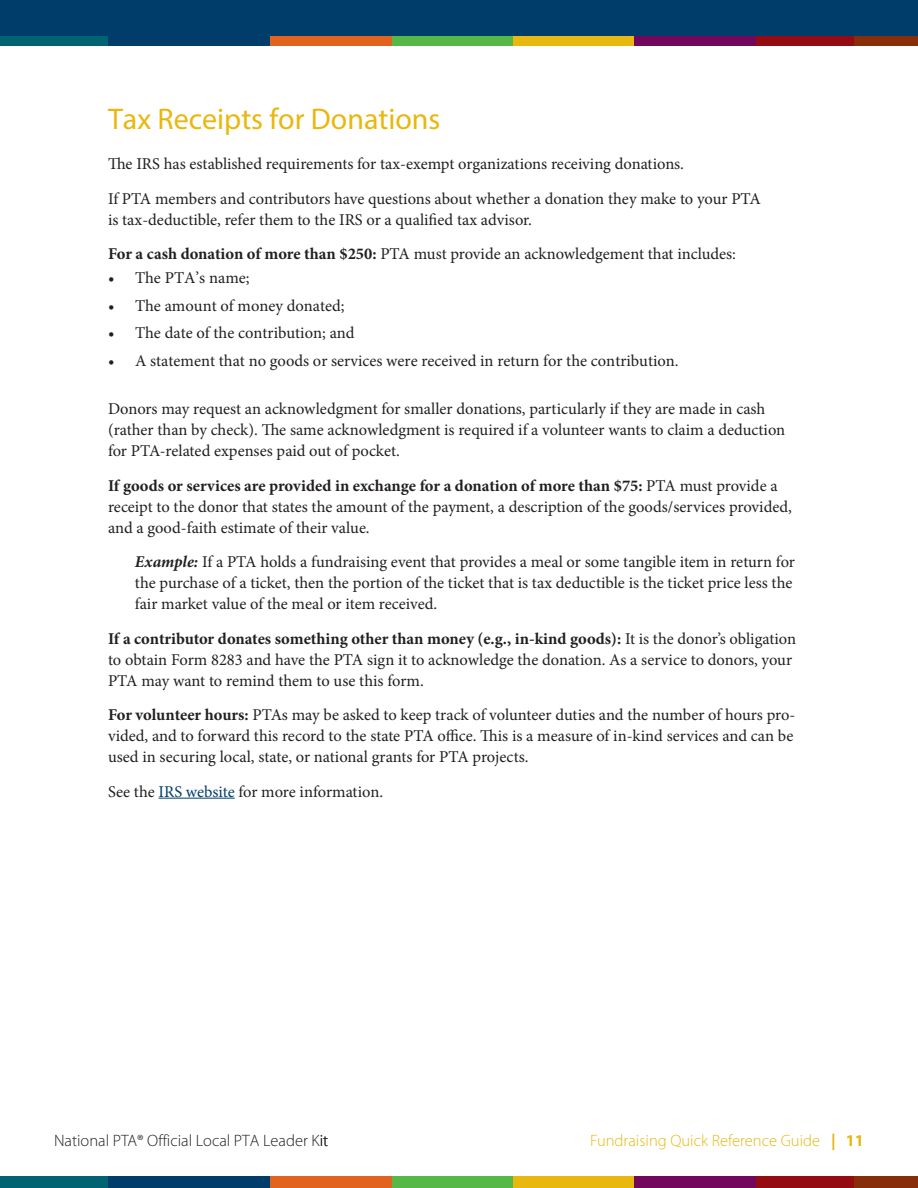
<style>
.page{position:relative;width:918px;height:1188px;background:#fff}
.page>*{position:absolute;margin:0;border:0;box-sizing:border-box;transform-origin:0 0}
.body{font:30px "Myriad Pro";color:#e8b80e}
.body-2{font:16.5px/21px "Minion Pro";color:#231f20}
.body-Example{font:16.5px/21px "Minion Pro";color:#231f20}
.t1{font:300 16.5px "Myriad Pro";color:#231f20}
.t2{font:300 16.5px "Myriad Pro";color:#e8b80e}
.s1{font-weight:700}
.s2{font-weight:700;font-style:italic}
.s3{color:#003d6a}
</style>
<div class="page">
<div style="left:0;top:0;width:295px;height:46px;background:#003d6a"></div>
<div style="left:368px;top:0;width:145px;height:46px;background:#56b947"></div>
<div style="left:270px;top:0;width:122px;height:46px;background:#e1631e"></div>
<div style="left:513px;top:0;width:121px;height:46px;background:#e8b80e"></div>
<div style="left:634px;top:0;width:122px;height:46px;background:#73075e"></div>
<div style="left:756px;top:0;width:122px;height:46px;background:#940c12"></div>
<div style="left:854px;top:0;width:64px;height:46px;background:#882d09"></div>
<div style="left:0;top:0;width:108px;height:46px;background:#006372"></div>
<div style="left:270px;top:0;width:648px;height:36px;background:#003d6a"></div>
<div style="left:0;top:0;width:295px;height:36px;background:#003d6a"></div>
<div style="left:72px;top:1176px;width:213px;height:12px;background:#003d6a"></div>
<div style="left:368px;top:1176px;width:145px;height:12px;background:#56b947"></div>
<div style="left:270px;top:1176px;width:122px;height:12px;background:#e1631e"></div>
<div style="left:513px;top:1176px;width:121px;height:12px;background:#e8b80e"></div>
<div style="left:634px;top:1176px;width:122px;height:12px;background:#73075e"></div>
<div style="left:756px;top:1176px;width:122px;height:12px;background:#940c12"></div>
<div style="left:854px;top:1176px;width:64px;height:12px;background:#882d09"></div>
<div style="left:0;top:1176px;width:108px;height:12px;background:#006372"></div>
<hr style="left:159px;top:798px;width:76px;height:1px;background:#003d6a">
<p class="body" style="left:108px;top:101px;width:334px">Tax Receipts for Donations</p>
<p class="body-2" style="left:108px;top:147px;width:654px;line-height:34.5px">The IRS has established requirements for tax-exempt organizations receiving donations.<br>If PTA members and contributors have questions about whether a donation they make to your PTA</p>
<p class="body-2" style="left:108px;top:202px;width:629px;line-height:34.3px">is tax-deductible, refer them to the IRS or a qualified tax advisor.<br><span class="s1">For a cash donation of more than $250:</span> PTA must provide an acknowledgement that includes:</p>
<p class="body-2" style="left:108px;top:267px;width:143px">• The PTA’s name;</p>
<p class="body-2" style="left:108px;top:295px;width:238px">• The amount of money donated;</p>
<p class="body-2" style="left:108px;top:323px;width:248px">• The date of the contribution; and</p>
<p class="body-2" style="left:108px;top:350px;width:572px">• A statement that no goods or services were received in return for the contribution.</p>
<p class="body-2" style="left:108px;top:398px;width:679px">Donors may request an acknowledgment for smaller donations, particularly if they are made in cash (rather than by check). The same acknowledgment is required if a volunteer wants to claim a deduction for PTA-related expenses paid out of pocket.</p>
<p class="body-2" style="left:108px;top:475px;width:685px"><span class="s1">If goods or services are provided in exchange for a donation of more than $75:</span> PTA must provide a receipt to the donor that states the amount of the payment, a description of the goods/services provided, and a good-faith estimate of their value.</p>
<p class="body-Example" style="left:135px;top:551px;width:662px"><span class="s2">Example:</span> If a PTA holds a fundraising event that provides a meal or some tangible item in return for the purchase of a ticket, then the portion of the ticket that is tax deductible is the ticket price less the fair market value of the meal or item received.</p>
<p class="body-2" style="left:108px;top:628px;width:690px"><span class="s1">If a contributor donates something other than money (e.g., in-kind goods):</span> It is the donor’s obligation to obtain Form 8283 and have the PTA sign it to acknowledge the donation. As a service to donors, your<br>PTA may want to remind them to use this form.</p>
<p class="body-2" style="left:108px;top:704px;width:689px"><span class="s1">For volunteer hours:</span> PTAs may be asked to keep track of volunteer duties and the number of hours pro&shy;vided, and to forward this record to the state PTA office. This is a measure of in-kind services and can be used in securing local, state, or national grants for PTA projects.</p>
<p class="body-2" style="left:108px;top:781px;width:277px">See the <span class="s3">IRS website</span> for more information.</p>
<p class="t1" style="left:54px;top:1131px;width:276px">National PTA® Official Local PTA Leader Kit</p>
<p class="t2" style="left:590px;top:1131px;width:275px">Fundraising Quick Reference Guide <span class="s1">| 11</span></p>
</div>
